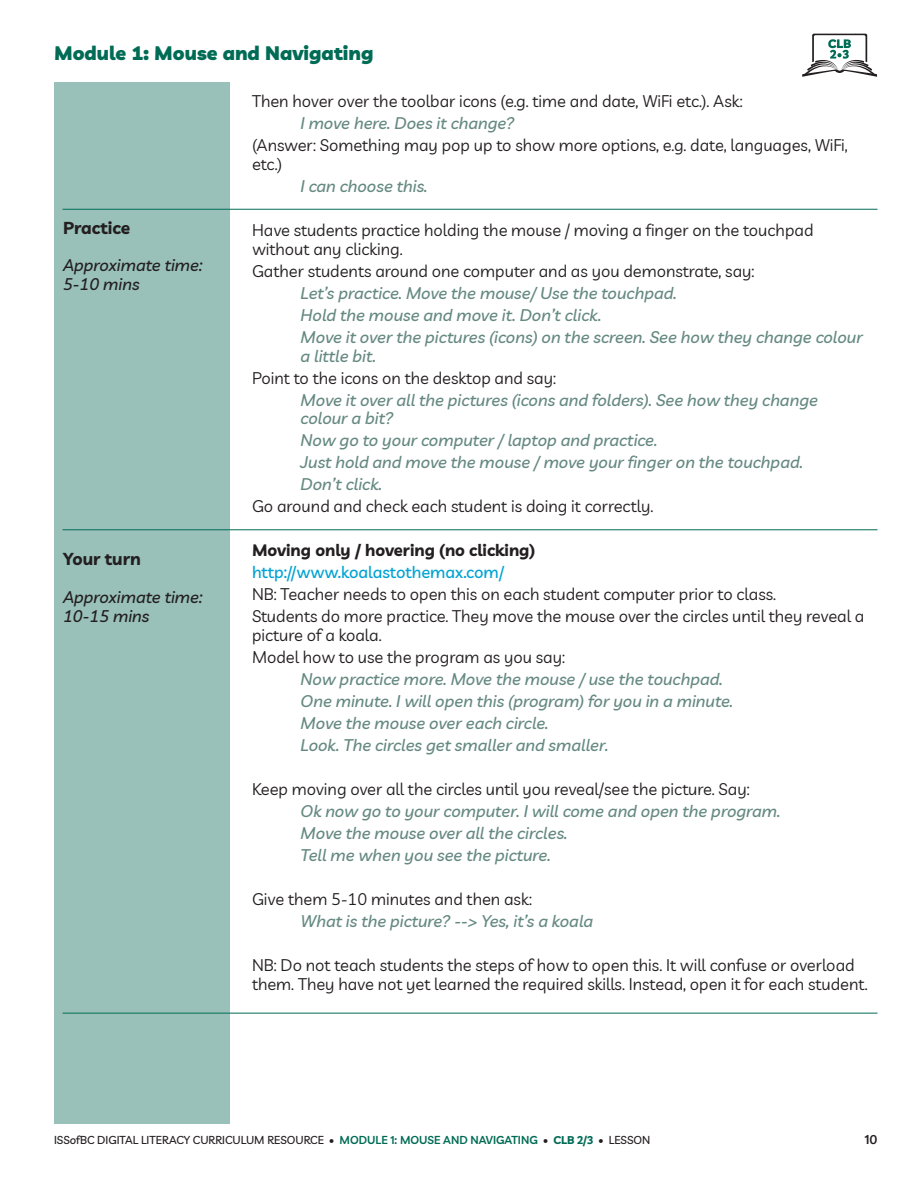
<style>
.page{position:relative;width:918px;height:1188px;background:#fff}
.page>*{position:absolute;margin:0;border:0;box-sizing:border-box;transform-origin:0 0}
.t1{font:900 19.5px "Livvic";color:#006c55}
.t2{font:700 17.25px "Livvic";color:#231f20}
.t3{font:16.5px/18.8px "Livvic";color:#231f20}
.t4{font:italic 500 16.5px/22px "Livvic";color:#658981}
.t5{font:italic 500 16.5px/18.8px "Livvic";color:#231f20}
.t6{font:700 16.5px "Livvic";color:#231f20}
.t7{font:500 16.5px "Livvic";color:#00a3d4}
.t8{font:600 12.75px "Livvic";color:#231f20}
.t9{font:500 11.25px "Livvic";color:#231f20}
.s1{font-weight:600;color:#006c55}
.s2{font-weight:700;color:#006c55}
</style>
<div class="page">
<div style="left:54px;top:82px;width:176px;height:1041px;background:#99c1b9"></div>
<svg style="left:802px;top:34px;width:76px;height:43px"></svg>
<hr style="left:63px;top:530px;width:815px;height:1px;background:#006c55">
<hr style="left:63px;top:1013px;width:815px;height:1px;background:#006c55">
<hr style="left:63px;top:209px;width:815px;height:1px;background:#006c55">
<p class="t1" style="left:54px;top:41px;width:321px">Module 1: Mouse and Navigating</p>
<p class="t2" style="left:63px;top:216px;width:69px">Practice</p>
<p class="t5" style="left:63px;top:256px;width:141px">Approximate time:<br>5-10 mins</p>
<p class="t2" style="left:63px;top:548px;width:79px">Your turn</p>
<p class="t5" style="left:63px;top:587px;width:141px">Approximate time:<br>10-15 mins</p>
<p class="t3" style="left:252px;top:92px;width:492px">Then hover over the toolbar icons (e.g. time and date, WiFi etc.). Ask:</p>
<p class="t4" style="left:301px;top:112px;width:215px">I move here. Does it change?</p>
<p class="t3" style="left:252px;top:136px;width:597px">(Answer: Something may pop up to show more options, e.g. date, languages, WiFi, etc.)</p>
<p class="t4" style="left:301px;top:175px;width:129px">I can choose this.</p>
<p class="t3" style="left:252px;top:221px;width:563px">Have students practice holding the mouse / moving a finger on the touchpad without any clicking.</p>
<p class="t3" style="left:252px;top:261px;width:504px">Gather students around one computer and as you demonstrate, say:</p>
<p class="t4" style="left:301px;top:282px;width:564px">Let’s practice. Move the mouse/ Use the touchpad.<br>Hold the mouse and move it. Don’t click.<br>Move it over the pictures (icons) on the screen. See how they change colour</p>
<p class="t4" style="left:301px;top:344px;width:77px">a little bit.</p>
<p class="t3" style="left:252px;top:368px;width:306px">Point to the icons on the desktop and say:</p>
<p class="t4" style="left:301px;top:390px;width:519px;line-height:18.8px">Move it over all the pictures (icons and folders). See how they change colour a bit?</p>
<p class="t4" style="left:301px;top:429px;width:504px">Now go to your computer / laptop and practice.<br>Just hold and move the mouse / move your finger on the touchpad.<br>Don’t click.</p>
<p class="t3" style="left:252px;top:497px;width:403px">Go around and check each student is doing it correctly.</p>
<p class="t6" style="left:252px;top:540px;width:285px">Moving only / hovering (no clicking)</p>
<p class="t7" style="left:252px;top:562px;width:254px">HTTP://WWW.KOALASTOTHEMAX.COM/</p>
<p class="t3" style="left:252px;top:583px;width:614px;line-height:22px">NB: Teacher needs to open this on each student computer prior to class.<br>Students do more practice. They move the mouse over the circles until they reveal a</p>
<p class="t3" style="left:252px;top:624px;width:315px;line-height:22px">picture of a koala.<br>Model how to use the program as you say:</p>
<p class="t4" style="left:301px;top:668px;width:434px">Now practice more. Move the mouse / use the touchpad.<br>One minute. I will open this (program) for you in a minute.<br>Move the mouse over each circle.<br>Look. The circles get smaller and smaller.</p>
<p class="t3" style="left:252px;top:779px;width:499px">Keep moving over all the circles until you reveal/see the picture. Say:</p>
<p class="t4" style="left:301px;top:800px;width:482px">Ok now go to your computer. I will come and open the program.<br>Move the mouse over all the circles.<br>Tell me when you see the picture.</p>
<p class="t3" style="left:252px;top:889px;width:281px">Give them 5-10 minutes and then ask:</p>
<p class="t4" style="left:301px;top:910px;width:294px">What is the picture? --&gt; Yes, it’s a koala</p>
<p class="t3" style="left:252px;top:955px;width:617px">NB: Do not teach students the steps of how to open this. It will confuse or overload them. They have not yet learned the required skills. Instead, open it for each student.</p>
<p class="t9" style="left:54px;top:1133px;width:598px">ISSOFBC DIGITAL LITERACY CURRICULUM RESOURCE • <span class="s1">MODULE 1: MOUSE AND NAVIGATING</span> • <span class="s2">CLB 2/3</span> • LESSON</p>
<p class="t8" style="left:865px;top:1131px;width:14px">1'</p>
</div>
